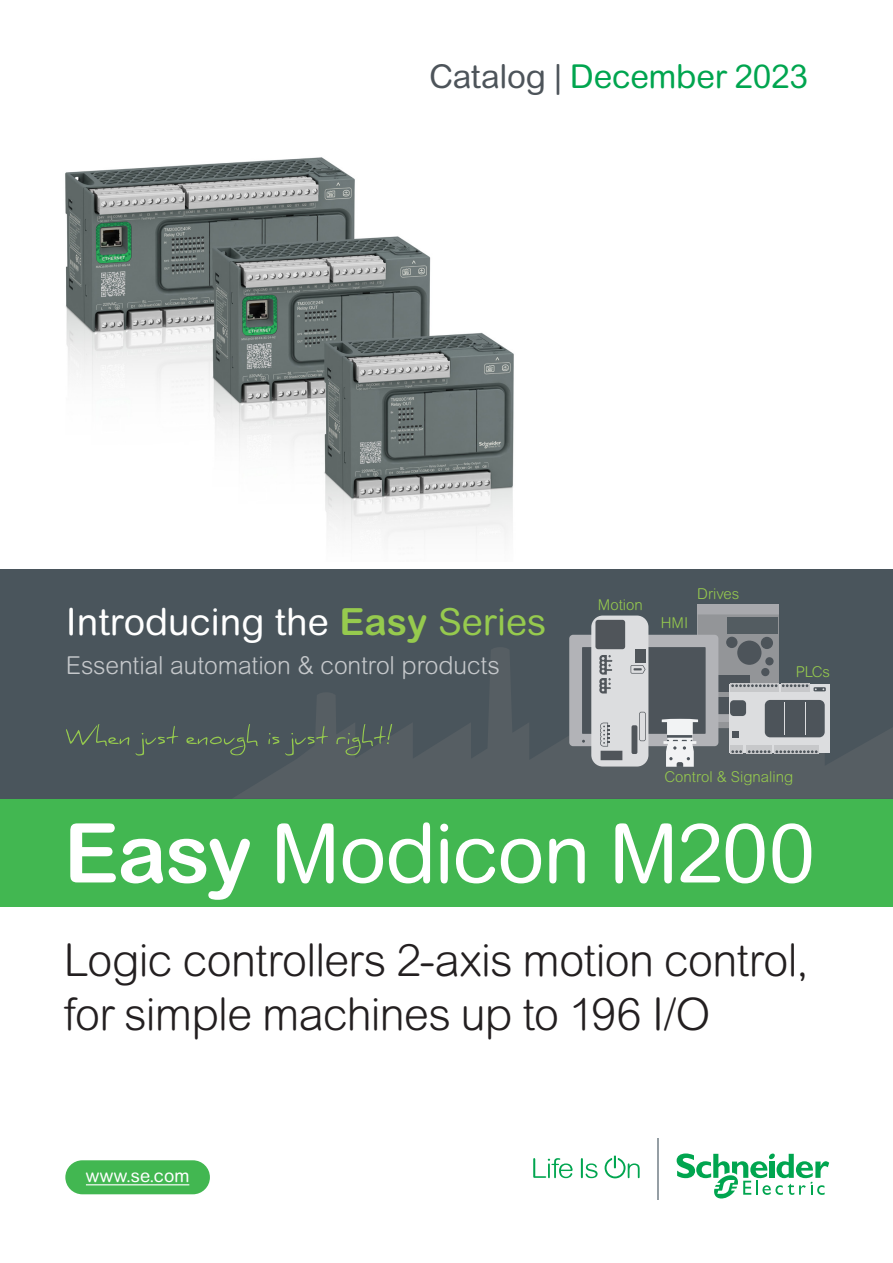
<style>
.page{position:relative;width:893px;height:1263px;background:#fff}
.page>*{position:absolute;margin:0;border:0;box-sizing:border-box;transform-origin:0 0}
.Front_title__55_Regular{font:82.5px "Arial Rounded MT Pro";letter-spacing:-.015em;color:#fff}
.Front_sub_title__30_Light{font:300 45px/54px "Arial Rounded MT Pro";letter-spacing:-.015em;color:#231f20}
.t1{font:37.5px "Arial Rounded MT Pro";color:#fff}
.Front_Catalog___Month__22_Dark_grey{font:33px "Arial Rounded MT Pro";letter-spacing:-.005em;color:#00a54f}
.t2{font:300 24.75px "Arial Rounded MT Pro";letter-spacing:-.005em;color:#c5c8cb}
.t3{font:18px "Arial Rounded MT Pro";color:#fff}
.t4{font:300 15px "Arial Rounded MT Pro";color:#96ca4e}
.s1{color:#4d545a}
.s2{font-weight:700;color:#96ca4e}
.s3{color:#96ca4e}
.s4{font-weight:700}
</style>
<div class="page">
<svg style="left:533px;top:1158px;width:40px;height:20px"></svg>
<svg style="left:581px;top:1158px;width:17px;height:20px"></svg>
<svg style="left:605px;top:1156px;width:35px;height:22px"></svg>
<svg style="left:677px;top:1153px;width:152px;height:46px"></svg>
<hr style="left:658px;top:1138px;width:1px;height:61px;background:#959ea4">
<div style="left:0;top:798px;width:893px;height:109px;background:#42b751"></div>
<div style="left:0;top:569px;width:893px;height:230px;background:#4a555c"></div>
<svg style="left:234px;top:648px;width:659px;height:150px"></svg>
<div style="left:698px;top:604px;width:81px;height:31px;background:#a8a9ad"></div>
<div style="left:729px;top:684px;width:100px;height:69px;background:#dcdddf"></div>
<svg style="left:569px;top:614px;width:255px;height:153px"></svg>
<svg style="left:66px;top:724px;width:326px;height:31px"></svg>
<div style="left:65px;top:1160px;width:145px;height:34px;background:#42b751;border-radius:17px"></div>
<hr style="left:86px;top:1184px;width:103px;height:1px;background:#fff">
<img style="left:65px;top:157px;width:449px;height:382px">
<p class="Front_Catalog___Month__22_Dark_grey" style="left:429px;top:57px;width:380px"><span class="s1">Catalog |</span> December 2023</p>
<p class="t1" style="left:66px;top:600px;width:482px">Introducing the <span class="s2">Easy</span> <span class="s3">Series</span></p>
<p class="t2" style="left:66px;top:651px;width:435px">Essential automation &amp; control products</p>
<p class="t4" style="left:598px;top:596px;width:46px">Motion</p>
<p class="t4" style="left:661px;top:614px;width:29px">HMI</p>
<p class="t4" style="left:697px;top:585px;width:43px">Drives</p>
<p class="t4" style="left:796px;top:663px;width:36px">PLCs</p>
<p class="t4" style="left:664px;top:768px;width:130px">Control &amp; Signaling</p>
<p class="Front_title__55_Regular" style="left:64px;top:805px;width:753px"><span class="s4">Easy</span> Modicon M200</p>
<p class="Front_sub_title__30_Light" style="left:64px;top:935px;width:747px">Logic controllers 2-axis motion control, for simple machines up to 196 I/O</p>
<p class="t3" style="left:86px;top:1165px;width:105px">www.se.com</p>
</div>
